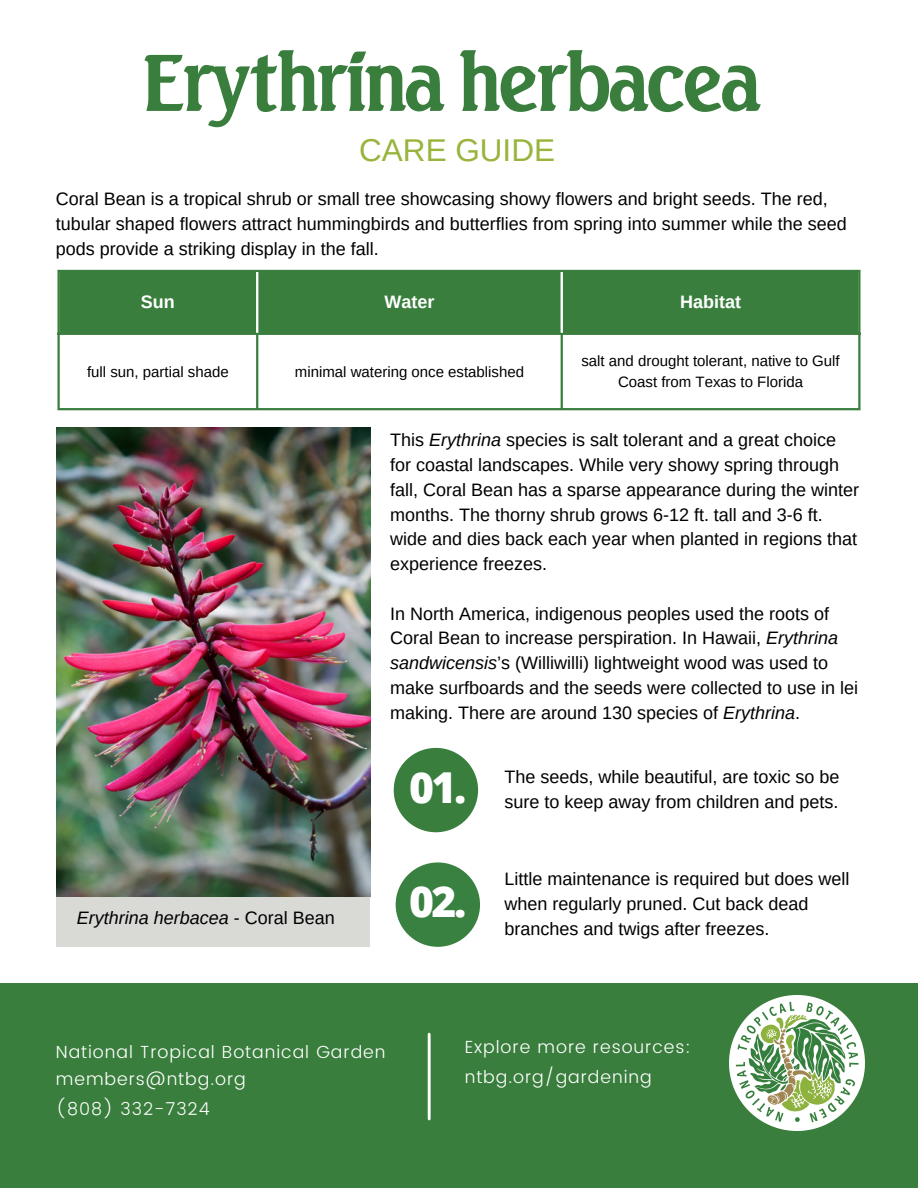
<style>
.page{position:relative;width:918px;height:1188px;background:#fff}
.page>*{position:absolute;margin:0;border:0;box-sizing:border-box;transform-origin:0 0}
.t1{font:700 84px "Seagull URW";letter-spacing:-.06em;color:#397e3d}
.t2{font:800 42.6px "Open Sans";color:#fff}
.t3{font:31.5px "Arimo";color:#98b43c}
.t4{font:18px/24.8px "Arimo";color:#000}
.t5{font:italic 18px "Arimo";color:#000}
.t6{font:700 18px "Arimo";color:#fff}
.t7{font:300 17.55px "Poppins";letter-spacing:.055em;color:#fff}
.t8{font:15px/20.2px "Arimo";color:#000;text-align:center}
.s1{font-style:italic}
.s2{font-style:normal}
</style>
<div class="page">
<div style="left:0;top:983px;width:918px;height:205px;background:#397e3d"></div>
<hr style="left:428px;top:1034px;width:3px;height:85px;background:#fff">
<img style="left:729px;top:995px;width:135px;height:135px">
<div style="left:396px;top:862px;width:84px;height:85px;background:#398140;border-radius:50%"></div>
<div style="left:394px;top:748px;width:84px;height:84px;background:#397e3d;border-radius:50%"></div>
<div style="left:56px;top:807px;width:314px;height:140px;background:#d9d9d6"></div>
<img style="left:56px;top:427px;width:314px;height:469px">
<div style="left:60px;top:272px;width:798px;height:61px;background:#397e3d"></div>
<hr style="left:57px;top:272px;width:3px;height:136px;background:#397e3d">
<hr style="left:256px;top:335px;width:2px;height:73px;background:#397e3d">
<hr style="left:561px;top:335px;width:2px;height:73px;background:#397e3d">
<hr style="left:858px;top:272px;width:3px;height:136px;background:#397e3d">
<hr style="left:57px;top:270px;width:804px;height:2px;background:#397e3d">
<hr style="left:57px;top:333px;width:804px;height:2px;background:#397e3d">
<hr style="left:57px;top:408px;width:804px;height:2px;background:#397e3d">
<hr style="left:256px;top:272px;width:2px;height:61px;background:#fff">
<hr style="left:561px;top:272px;width:2px;height:61px;background:#fff">
<p class="t1" style="left:141px;top:50px;width:622px">Erythrina herbacea</p>
<p class="t3" style="left:359px;top:133px;width:197px">CARE GUIDE</p>
<p class="t4" style="left:56px;top:186px;width:792px">Coral Bean is a tropical shrub or small tree showcasing showy flowers and bright seeds. The red, tubular shaped flowers attract hummingbirds and butterflies from spring into summer while the seed pods provide a striking display in the fall.</p>
<p class="t6" style="left:141px;top:292px;width:35px">Sun</p>
<p class="t6" style="left:384px;top:292px;width:51px">Water</p>
<p class="t6" style="left:680px;top:292px;width:62px">Habitat</p>
<p class="t8" style="left:87px;top:361px;width:143px">full sun, partial shade</p>
<p class="t8" style="left:295px;top:361px;width:231px">minimal watering once established</p>
<p class="t8" style="left:581px;top:351px;width:260px">salt and drought tolerant, native to Gulf<br>Coast from Texas to Florida</p>
<p class="t4" style="left:390px;top:428px;width:470px">This <span class="s1">Erythrina</span> species is salt tolerant and a great choice for coastal landscapes. While very showy spring through fall, Coral Bean has a sparse appearance during the winter months. The thorny shrub grows 6-12 ft. tall and 3-6 ft. wide and dies back each year when planted in regions that experience freezes.</p>
<p class="t4" style="left:390px;top:601px;width:469px">In North America, indigenous peoples used the roots of Coral Bean to increase perspiration. In Hawaii, <span class="s1">Erythrina sandwicensis</span>’s (Williwilli) lightweight wood was used to make surfboards and the seeds were collected to use in lei making. There are around 130 species of <span class="s1">Erythrina</span>.</p>
<p class="t5" style="left:77px;top:908px;width:259px">Erythrina herbacea <span class="s2">- Coral Bean</span></p>
<p class="t2" style="left:409px;top:757px;width:59px">01.</p>
<p class="t2" style="left:409px;top:872px;width:59px">02.</p>
<p class="t4" style="left:504px;top:765px;width:336px">The seeds, while beautiful, are toxic so be sure to keep away from children and pets.</p>
<p class="t4" style="left:504px;top:867px;width:346px">Little maintenance is required but does well when regularly pruned. Cut back dead branches and twigs after freezes.</p>
<p class="t7" style="left:56px;top:1042px;width:331px">National Tropical Botanical Garden</p>
<p class="t7" style="left:56px;top:1068px;width:192px">members@ntbg.org</p>
<p class="t7" style="left:56px;top:1099px;width:155px">(808) 332-7324</p>
<p class="t7" style="left:465px;top:1036px;width:227px">Explore more resources:</p>
<p class="t7" style="left:465px;top:1067px;width:189px">ntbg.org/gardening</p>
</div>
